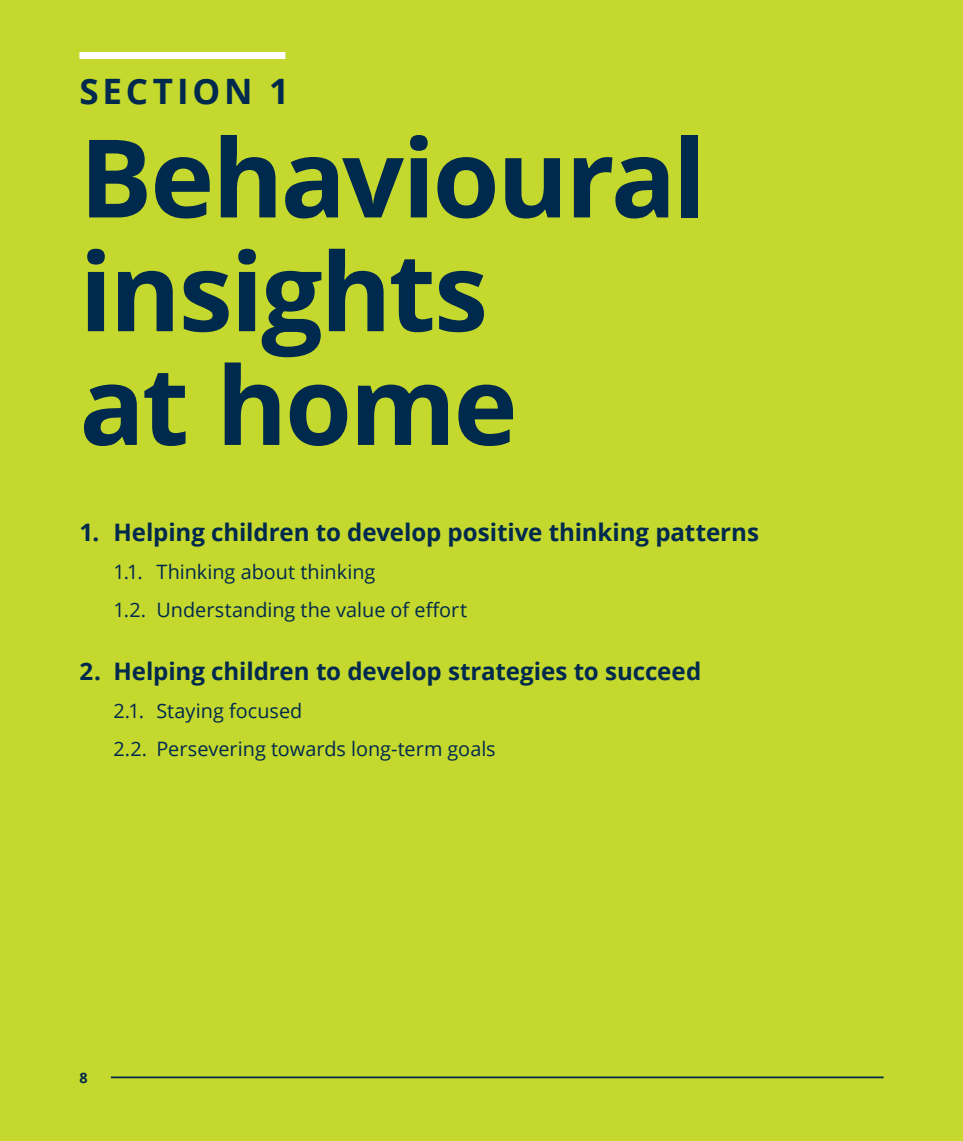
<style>
.page{position:relative;width:963px;height:1141px;background:#fff}
.page>*{position:absolute;margin:0;border:0;box-sizing:border-box;transform-origin:0 0}
.Chapter_title{font:700 108.5px/113.8px "Open Sans";letter-spacing:-.025em;color:#00294e}
.Section_number{font:700 35px "Open Sans";letter-spacing:.11em;color:#00294e}
.Intro_bullet_1{font:700 24.15px "Open Sans";letter-spacing:-.005em;color:#00294e}
.Intro_bullet_2_las{font:19.78px "Open Sans";color:#00294e}
.Intro_bullet_2{font:19.78px "Open Sans";color:#00294e}
.Folio_left{font:700 14.35px "Open Sans";color:#00294e}
</style>
<div class="page">
<div style="left:0;top:0;width:962px;height:1141px;background:#c4d82d"></div>
<hr style="left:111px;top:1076px;width:772px;height:2px;background:#00294e">
<div style="left:79px;top:52px;width:206px;height:7px;background:#fff"></div>
<p class="Section_number" style="left:79px;top:66px;width:211px">SECTION 1</p>
<p class="Chapter_title" style="left:79px;top:118px;width:628px">Behavioural insights<br>at home</p>
<p class="Intro_bullet_1" style="left:79px;top:515px;width:681px">1. Helping children to develop positive thinking patterns</p>
<p class="Intro_bullet_2" style="left:113px;top:558px;width:263px">1.1. Thinking about thinking</p>
<p class="Intro_bullet_2_las" style="left:113px;top:596px;width:355px">1.2. Understanding the value of effort</p>
<p class="Intro_bullet_1" style="left:79px;top:654px;width:623px">2. Helping children to develop strategies to succeed</p>
<p class="Intro_bullet_2" style="left:113px;top:697px;width:190px">2.1. Staying focused</p>
<p class="Intro_bullet_2_las" style="left:113px;top:736px;width:384px">2.2. Persevering towards long-term goals</p>
<p class="Folio_left" style="left:79px;top:1068px;width:10px">8</p>
</div>
